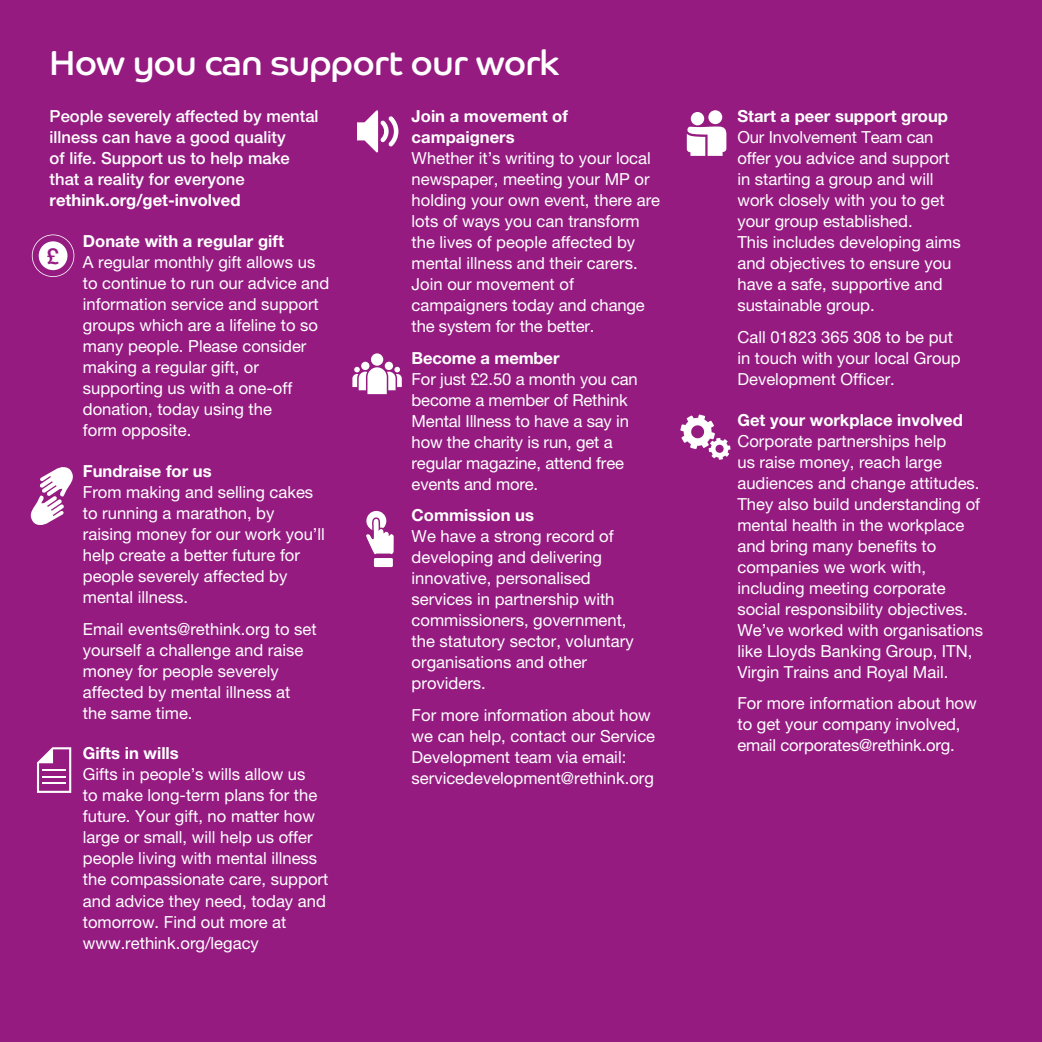
<style>
.page{position:relative;width:1042px;height:1042px;background:#951b81}
.page>*{position:absolute;margin:0;border:0;box-sizing:border-box;transform-origin:0 0}
.Header_2_Co-rethink{font:35px "Co Rethink";letter-spacing:-.01em;color:#fff}
.t1{font:500 21.7px "Helvetica Neue LT Pro";color:#951b81}
.Body_style{font:16.62px/21px "Helvetica Neue LT Pro";color:#fff}
.Body_style-2{font:500 16.62px/21px "Helvetica Neue LT Pro";color:#fff}
.s1{font-weight:700}
</style>
<div class="page">
<svg style="left:352px;top:353px;width:50px;height:41px"></svg>
<svg style="left:357px;top:110px;width:41px;height:43px"></svg>
<div style="left:366px;top:511px;width:20px;height:20px;background:#fff;border-radius:50%"></div>
<svg style="left:366px;top:517px;width:28px;height:38px"></svg>
<div style="left:375px;top:553px;width:16px;height:5px;background:#951b81"></div>
<div style="left:374px;top:558px;width:19px;height:9px;background:#fff"></div>
<svg style="left:680px;top:414px;width:50px;height:46px"></svg>
<svg style="left:30px;top:467px;width:43px;height:58px"></svg>
<div style="left:708px;top:110px;width:14px;height:14px;background:#fff;border-radius:50%"></div>
<svg style="left:687px;top:126px;width:39px;height:30px"></svg>
<div style="left:691px;top:112px;width:13px;height:13px;background:#fff;border-radius:50%"></div>
<svg style="left:31px;top:233px;width:44px;height:45px"></svg>
<svg style="left:32px;top:234px;width:42px;height:43px"></svg>
<svg style="left:38px;top:240px;width:30px;height:31px"></svg>
<div style="left:39px;top:241px;width:28px;height:29px;background:#fff;border-radius:50%"></div>
<svg style="left:37px;top:747px;width:34px;height:46px"></svg>
<hr style="left:42px;top:769px;width:23px;height:2px;background:#fff">
<hr style="left:42px;top:776px;width:23px;height:2px;background:#fff">
<hr style="left:42px;top:782px;width:23px;height:2px;background:#fff">
<p class="Header_2_Co-rethink" style="left:50px;top:42px;width:511px">How you can support our work</p>
<p class="Body_style-2" style="left:50px;top:106px;width:270px">People severely affected by mental illness can have a good quality<br>of life. Support us to help make that a reality for everyone <span class="s1">rethink.org/get-involved</span></p>
<p class="Body_style" style="left:83px;top:230px;width:248px"><span class="s1">Donate with a regular gift<br></span>A regular monthly gift allows us to continue to run our advice and information service and support groups which are a lifeline to so many people. Please consider making a regular gift, or supporting us with a one-off donation, today using the<br>form opposite.</p>
<p class="Body_style" style="left:83px;top:460px;width:243px"><span class="s1">Fundraise for us<br></span>From making and selling cakes to running a marathon, by raising money for our work you’ll help create a better future for people severely affected by mental illness.</p>
<p class="Body_style" style="left:83px;top:618px;width:235px">Email events@rethink.org to set yourself a challenge and raise money for people severely affected by mental illness at the same time.</p>
<p class="Body_style" style="left:83px;top:743px;width:247px"><span class="s1">Gifts in wills<br></span>Gifts in people’s wills allow us<br>to make long-term plans for the future. Your gift, no matter how large or small, will help us offer people living with mental illness the compassionate care, support and advice they need, today and tomorrow. Find out more at www.rethink.org/legacy</p>
<p class="Body_style" style="left:411px;top:106px;width:250px"><span class="s1">Join a movement of campaigners<br></span>Whether it’s writing to your local newspaper, meeting your MP or holding your own event, there are lots of ways you can transform the lives of people affected by mental illness and their carers.<br>Join our movement of campaigners today and change the system for the better.</p>
<p class="Body_style" style="left:411px;top:347px;width:228px"><span class="s1">Become a member<br></span>For just £2.50 a month you can become a member of Rethink<br>Mental Illness to have a say in how the charity is run, get a regular magazine, attend free events and more.</p>
<p class="Body_style" style="left:411px;top:505px;width:224px"><span class="s1">Commission us<br></span>We have a strong record of developing and delivering innovative, personalised services in partnership with commissioners, government, the statutory sector, voluntary organisations and other providers.</p>
<p class="Body_style" style="left:411px;top:704px;width:245px">For more information about how we can help, contact our Service<br>Development team via email: servicedevelopment@rethink.org</p>
<p class="t1" style="left:47px;top:243px;width:14px">£</p>
<p class="Body_style" style="left:737px;top:106px;width:225px"><span class="s1">Start a peer support group<br></span>Our Involvement Team can offer you advice and support in starting a group and will work closely with you to get your group established.<br>This includes developing aims and objectives to ensure you have a safe, supportive and sustainable group.</p>
<p class="Body_style" style="left:737px;top:326px;width:225px">Call 01823 365 308 to be put in touch with your local Group<br>Development Officer.</p>
<p class="Body_style" style="left:737px;top:409px;width:247px"><span class="s1">Get your workplace involved<br></span>Corporate partnerships help<br>us raise money, reach large audiences and change attitudes.<br>They also build understanding of mental health in the workplace and bring many benefits to companies we work with, including meeting corporate social responsibility objectives.<br>We’ve worked with organisations like Lloyds Banking Group, ITN,<br>Virgin Trains and Royal Mail.</p>
<p class="Body_style" style="left:737px;top:692px;width:241px">For more information about how to get your company involved, email corporates@rethink.org.</p>
</div>
